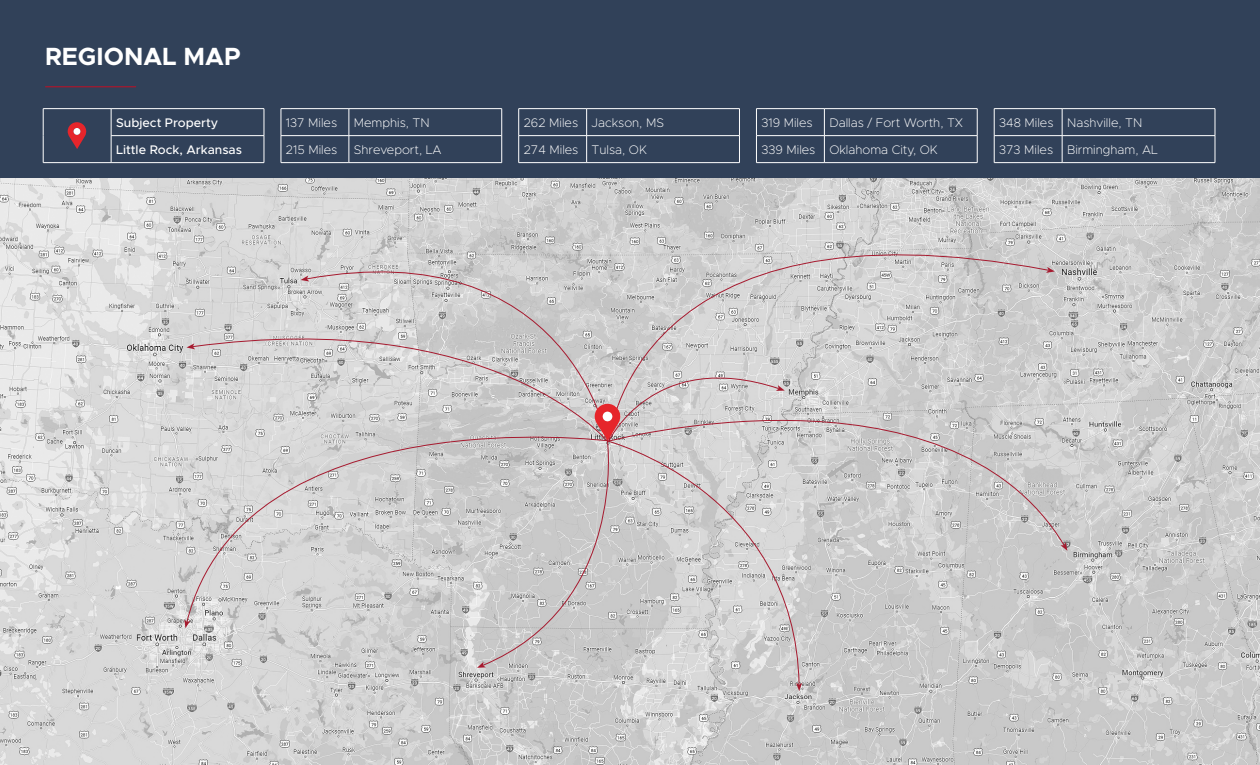
<style>
.page{position:relative;width:1260px;height:765px;background:#fff}
.page>*{position:absolute;margin:0;border:0;box-sizing:border-box;transform-origin:0 0}
.t1{font:700 25px "Metropolis";color:#fff}
.t2{font:200 12.5px "Metropolis";color:#fff}
.t3{font:500 12.5px "Metropolis";color:#fff}
</style>
<div class="page">
<div style="left:0;top:0;width:1260px;height:178px;background:#314159"></div>
<hr style="left:46px;top:86px;width:90px;height:1px;background:#a6192e">
<img style="left:0;top:178px;width:1260px;height:587px">
<svg style="left:800px;top:351px;width:265px;height:316px;background:#cacaca"></svg>
<svg style="left:1061px;top:542px;width:6px;height:9px"></svg>
<svg style="left:186px;top:232px;width:422px;height:391px;background:#d0cfcf"></svg>
<svg style="left:301px;top:276px;width:8px;height:6px"></svg>
<svg style="left:184px;top:619px;width:6px;height:9px"></svg>
<svg style="left:192px;top:306px;width:608px;height:380px;background:#cfcdce"></svg>
<svg style="left:186px;top:343px;width:9px;height:6px"></svg>
<svg style="left:796px;top:683px;width:6px;height:8px"></svg>
<svg style="left:608px;top:191px;width:442px;height:251px;background:#cecdcd"></svg>
<svg style="left:776px;top:385px;width:9px;height:6px"></svg>
<svg style="left:1046px;top:267px;width:9px;height:6px"></svg>
<svg style="left:595px;top:404px;width:25px;height:37px"></svg>
<div style="left:603px;top:412px;width:9px;height:9px;background:#fff;border-radius:50%"></div>
<hr style="left:43px;top:108px;width:68px;height:1px;background:#fff">
<svg style="left:43px;top:109px;width:1px;height:53px"></svg>
<hr style="left:43px;top:162px;width:68px;height:1px;background:#fff">
<hr style="left:111px;top:108px;width:153px;height:1px;background:#fff">
<hr style="left:281px;top:108px;width:68px;height:1px;background:#fff">
<hr style="left:349px;top:108px;width:153px;height:1px;background:#fff">
<hr style="left:519px;top:108px;width:68px;height:1px;background:#fff">
<hr style="left:587px;top:108px;width:152px;height:1px;background:#fff">
<hr style="left:756px;top:108px;width:68px;height:1px;background:#fff">
<hr style="left:824px;top:108px;width:153px;height:1px;background:#fff">
<hr style="left:994px;top:108px;width:68px;height:1px;background:#fff">
<hr style="left:1062px;top:108px;width:153px;height:1px;background:#fff">
<hr style="left:111px;top:135px;width:153px;height:1px;background:#fff">
<svg style="left:111px;top:109px;width:1px;height:53px"></svg>
<svg style="left:264px;top:109px;width:1px;height:54px"></svg>
<hr style="left:281px;top:135px;width:68px;height:1px;background:#fff">
<svg style="left:281px;top:109px;width:1px;height:53px"></svg>
<hr style="left:349px;top:135px;width:153px;height:1px;background:#fff">
<svg style="left:349px;top:109px;width:1px;height:53px"></svg>
<svg style="left:502px;top:109px;width:1px;height:54px"></svg>
<hr style="left:519px;top:135px;width:68px;height:1px;background:#fff">
<svg style="left:519px;top:109px;width:1px;height:53px"></svg>
<hr style="left:587px;top:135px;width:152px;height:1px;background:#fff">
<svg style="left:586px;top:109px;width:1px;height:53px"></svg>
<svg style="left:739px;top:109px;width:1px;height:54px"></svg>
<hr style="left:756px;top:135px;width:68px;height:1px;background:#fff">
<svg style="left:756px;top:109px;width:1px;height:53px"></svg>
<hr style="left:824px;top:135px;width:153px;height:1px;background:#fff">
<svg style="left:824px;top:109px;width:1px;height:53px"></svg>
<svg style="left:977px;top:109px;width:1px;height:54px"></svg>
<hr style="left:994px;top:135px;width:68px;height:1px;background:#fff">
<svg style="left:994px;top:109px;width:1px;height:53px"></svg>
<hr style="left:1062px;top:135px;width:153px;height:1px;background:#fff">
<svg style="left:1062px;top:109px;width:1px;height:53px"></svg>
<svg style="left:1215px;top:109px;width:1px;height:54px"></svg>
<hr style="left:111px;top:162px;width:153px;height:1px;background:#fff">
<hr style="left:281px;top:162px;width:68px;height:1px;background:#fff">
<hr style="left:349px;top:162px;width:153px;height:1px;background:#fff">
<hr style="left:519px;top:162px;width:68px;height:1px;background:#fff">
<hr style="left:587px;top:162px;width:152px;height:1px;background:#fff">
<hr style="left:756px;top:162px;width:68px;height:1px;background:#fff">
<hr style="left:824px;top:162px;width:153px;height:1px;background:#fff">
<hr style="left:994px;top:162px;width:68px;height:1px;background:#fff">
<hr style="left:1062px;top:162px;width:153px;height:1px;background:#fff">
<svg style="left:68px;top:122px;width:18px;height:27px"></svg>
<div style="left:74px;top:128px;width:6px;height:7px;background:#fff;border-radius:50%"></div>
<p class="t1" style="left:45px;top:40px;width:197px">REGIONAL MAP</p>
<p class="t3" style="left:116px;top:115px;width:104px">Subject Property</p>
<p class="t2" style="left:286px;top:115px;width:53px">137 Miles</p>
<p class="t2" style="left:354px;top:115px;width:77px">Memphis, TN</p>
<p class="t2" style="left:524px;top:115px;width:56px">262 Miles</p>
<p class="t2" style="left:592px;top:115px;width:74px">Jackson, MS</p>
<p class="t2" style="left:761px;top:115px;width:53px">319 Miles</p>
<p class="t2" style="left:829px;top:115px;width:135px">Dallas / Fort Worth, TX</p>
<p class="t2" style="left:999px;top:115px;width:56px">348 Miles</p>
<p class="t2" style="left:1067px;top:115px;width:77px">Nashville, TN</p>
<p class="t3" style="left:116px;top:142px;width:127px">Little Rock, Arkansas</p>
<p class="t2" style="left:286px;top:142px;width:53px">215 Miles</p>
<p class="t2" style="left:354px;top:142px;width:89px">Shreveport, LA</p>
<p class="t2" style="left:524px;top:142px;width:56px">274 Miles</p>
<p class="t2" style="left:592px;top:142px;width:57px">Tulsa, OK</p>
<p class="t2" style="left:761px;top:142px;width:55px">339 Miles</p>
<p class="t2" style="left:829px;top:142px;width:110px">Oklahoma City, OK</p>
<p class="t2" style="left:999px;top:142px;width:55px">373 Miles</p>
<p class="t2" style="left:1067px;top:142px;width:92px">Birmingham, AL</p>
</div>
